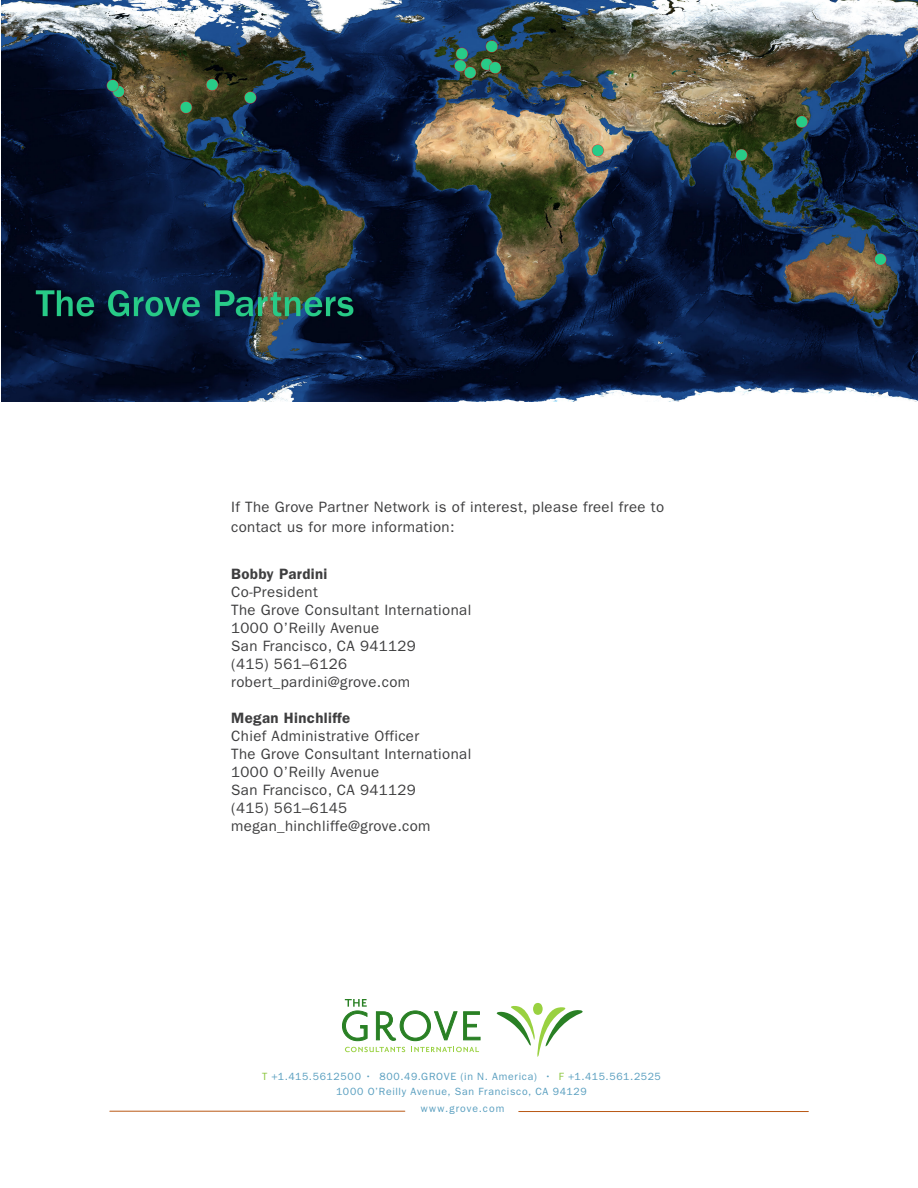
<style>
.page{position:relative;width:918px;height:1188px;background:#fff}
.page>*{position:absolute;margin:0;border:0;box-sizing:border-box;transform-origin:0 0}
.Steps_Text{font:15px/19.5px "ITC Franklin Gothic Std";letter-spacing:.025em;color:#3e3e3f}
.Steps_Text-2{font:600 15px "ITC Franklin Gothic Std";letter-spacing:.025em;color:#3e3e3f}
.address_info{font:10.5px "ITC Franklin Gothic Std";letter-spacing:.065em;color:#589ebf}
.address_info-2{font:10.5px "ITC Franklin Gothic Std";letter-spacing:.1em;color:#589ebf}
.s1{color:#8bc63e}
</style>
<div class="page">
<svg style="left:345px;top:1047px;width:60px;height:5px"></svg>
<svg style="left:411px;top:1047px;width:68px;height:5px"></svg>
<svg style="left:376px;top:1010px;width:105px;height:31px"></svg>
<svg style="left:342px;top:999px;width:26px;height:42px"></svg>
<svg style="left:496px;top:1003px;width:87px;height:54px"></svg>
<hr style="left:110px;top:1111px;width:295px;height:1px;background:#b95814">
<hr style="left:519px;top:1111px;width:289px;height:1px;background:#b95814">
<img style="left:1px;top:0;width:917px;height:402px">
<p class="Steps_Text" style="left:231px;top:498px;width:434px">If The Grove Partner Network is of interest, please freel free to contact us for more information:</p>
<p class="Steps_Text-2" style="left:231px;top:565px;width:98px">Bobby Pardini</p>
<p class="Steps_Text" style="left:231px;top:582px;width:88px">Co-President</p>
<p class="Steps_Text" style="left:231px;top:600px;width:242px">The Grove Consultant International</p>
<p class="Steps_Text" style="left:231px;top:618px;width:150px">1000 O’Reilly Avenue</p>
<p class="Steps_Text" style="left:231px;top:636px;width:186px">San Francisco, CA 941129</p>
<p class="Steps_Text" style="left:231px;top:654px;width:117px">(415) 561–6126</p>
<p class="Steps_Text" style="left:231px;top:672px;width:180px">robert_pardini@grove.com</p>
<p class="Steps_Text-2" style="left:231px;top:709px;width:121px">Megan Hinchliffe</p>
<p class="Steps_Text" style="left:231px;top:726px;width:190px">Chief Administrative Officer</p>
<p class="Steps_Text" style="left:231px;top:744px;width:242px">The Grove Consultant International</p>
<p class="Steps_Text" style="left:231px;top:762px;width:150px">1000 O’Reilly Avenue</p>
<p class="Steps_Text" style="left:231px;top:780px;width:186px">San Francisco, CA 941129</p>
<p class="Steps_Text" style="left:231px;top:798px;width:117px">(415) 561–6145</p>
<p class="Steps_Text" style="left:231px;top:816px;width:201px">megan_hinchliffe@grove.com</p>
<p class="address_info" style="left:262px;top:1070px;width:400px"><span class="s1">T</span> +1.415.5612500 • 800.49.GROVE (in N. America) • <span class="s1">F</span> +1.415.561.2525</p>
<p class="address_info" style="left:336px;top:1085px;width:252px">1000 O’Reilly Avenue, San Francisco, CA 94129</p>
<p class="address_info-2" style="left:421px;top:1103px;width:85px">www.grove.com</p>
</div>
